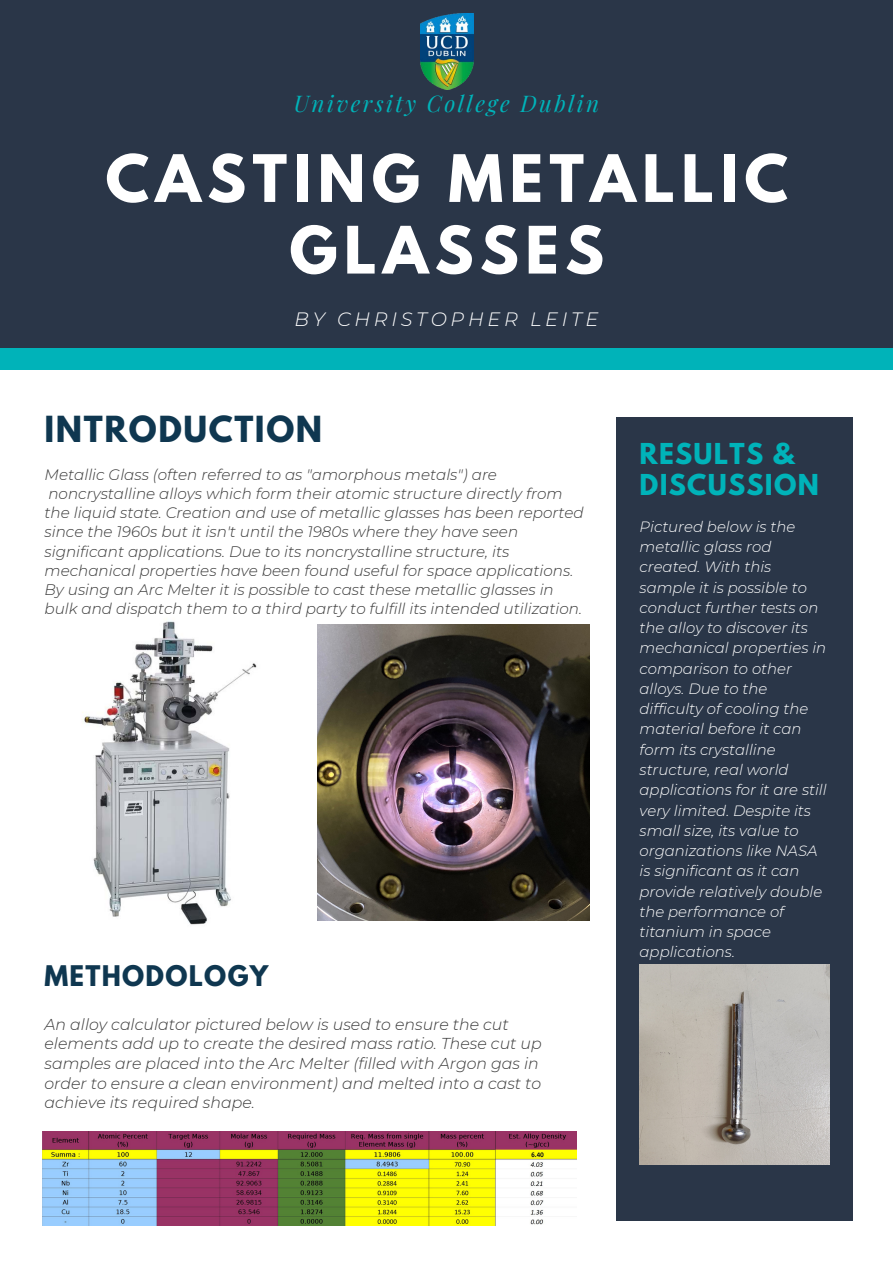
<style>
.page{position:relative;width:893px;height:1263px;background:#fff}
.page>*{position:absolute;margin:0;border:0;box-sizing:border-box;transform-origin:0 0}
.t1{font:700 57.9px/71.6px "League Spartan";letter-spacing:.11em;color:#fff;text-align:center}
.t2{font:700 31.88px "League Spartan";letter-spacing:.05em;color:#0f3750}
.t3{font:700 25.5px/31.5px "League Spartan";letter-spacing:.05em;color:#00b3b9}
.t4{font:700 25.2px "League Spartan";letter-spacing:.05em;color:#0f3750}
.t5{font:italic 22.5px "Playfair Display";letter-spacing:.11em;color:#00b3b9}
.t6{font:italic 300 19.27px "Montserrat";letter-spacing:.19em;color:#fff}
.t7{font:italic 300 15.75px/19.7px "Montserrat";color:#383838}
.t8{font:italic 300 15.15px/19.1px "Montserrat";color:#383838}
.t9{font:italic 300 14.92px/20.2px "Montserrat";color:#fff}
</style>
<div class="page">
<div style="left:0;top:0;width:893px;height:359px;background:#2a3648"></div>
<div style="left:0;top:349px;width:893px;height:20px;background:#00b3b9"></div>
<div style="left:616px;top:418px;width:236px;height:803px;background:#2a3648"></div>
<img style="left:421px;top:13px;width:52px;height:76px">
<img style="left:43px;top:1131px;width:533px;height:94px">
<img style="left:82px;top:621px;width:175px;height:304px">
<img style="left:317px;top:624px;width:272px;height:296px">
<img style="left:639px;top:964px;width:190px;height:200px">
<p class="t5" style="left:294px;top:88px;width:307px">University College Dublin</p>
<h1 class="t1" style="left:105px;top:150px;width:684px">CASTING METALLIC<br>GLASSES</h1>
<p class="t6" style="left:294px;top:308px;width:305px">BY CHRISTOPHER LEITE</p>
<h2 class="t2" style="left:45px;top:413px;width:279px">INTRODUCTION</h2>
<p class="t8" style="left:45px;top:465px;width:541px">Metallic Glass (often referred to as "amorphous metals") are noncrystalline alloys which form their atomic structure directly from the liquid state. Creation and use of metallic glasses has been reported since the 1960s but it isn't until the 1980s where they have seen significant applications. Due to its noncrystalline structure, its mechanical properties have been found useful for space applications.<br>By using an Arc Melter it is possible to cast these metallic glasses in bulk and dispatch them to a third party to fulfill its intended utilization.</p>
<h2 class="t4" style="left:45px;top:963px;width:225px">METHODOLOGY</h2>
<p class="t7" style="left:45px;top:1014px;width:499px">An alloy calculator pictured below is used to ensure the cut elements add up to create the desired mass ratio. These cut up samples are placed into the Arc Melter (filled with Argon gas in order to ensure a clean environment) and melted into a cast to achieve its required shape.</p>
<p class="t3" style="left:639px;top:441px;width:181px">RESULTS &amp;<br>DISCUSSION</p>
<p class="t9" style="left:639px;top:516px;width:189px">Pictured below is the metallic glass rod created. With this sample it is possible to conduct further tests on the alloy to discover its mechanical properties in comparison to other alloys. Due to the difficulty of cooling the material before it can form its crystalline structure, real world applications for it are still very limited. Despite its small size, its value to organizations like NASA is significant as it can provide relatively double the performance of titanium in space applications.</p>
</div>
